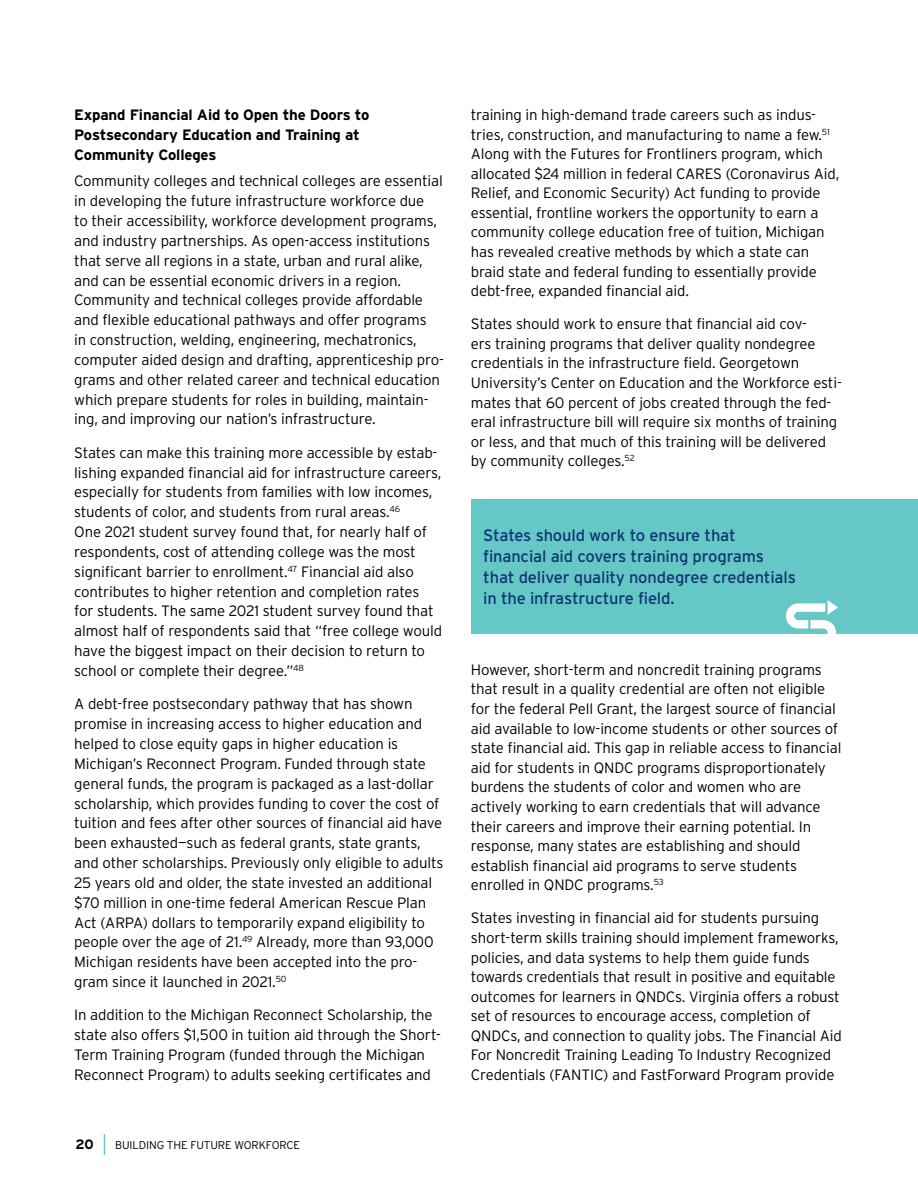
<style>
.page{position:relative;width:918px;height:1188px;background:#fff}
.page>*{position:absolute;margin:0;border:0;box-sizing:border-box;transform-origin:0 0}
.t1{font:16.5px/21px "Interstate";letter-spacing:-.01em;color:#0f3673}
.t2{font:300 15px/19.8px "Interstate";letter-spacing:-.01em;color:#000}
.t3{font:700 15px/19.8px "Interstate";letter-spacing:-.01em;color:#000}
.t4{font:700 13.5px "Interstate";color:#000}
.t5{font:300 11.25px "Interstate";letter-spacing:-.01em;color:#000}
</style>
<div class="page">
<div style="left:472px;top:499px;width:446px;height:135px;background:#66c7c7"></div>
<svg style="left:786px;top:600px;width:52px;height:34px"></svg>
<svg style="left:104px;top:1134px;width:1px;height:21px"></svg>
<p class="t3" style="left:74px;top:105px;width:297px">Expand Financial Aid to Open the Doors to<br>Postsecondary Education and Training at<br>Community Colleges</p>
<p class="t2" style="left:74px;top:171px;width:371px">Community colleges and technical colleges are essential in developing the future infrastructure workforce due<br>to their accessibility, workforce development programs, and industry partnerships. As open-access institutions that serve all regions in a state, urban and rural alike, and can be essential economic drivers in a region.<br>Community and technical colleges provide affordable and flexible educational pathways and offer programs<br>in construction, welding, engineering, mechatronics, computer aided design and drafting, apprenticeship pro&shy;grams and other related career and technical education which prepare students for roles in building, maintain&shy;ing, and improving our nation’s infrastructure.</p>
<p class="t2" style="left:74px;top:442px;width:369px">States can make this training more accessible by estab&shy;lishing expanded financial aid for infrastructure careers, especially for students from families with low incomes, students of color, and students from rural areas.<sup>46<br></sup>One 2021 student survey found that, for nearly half of respondents, cost of attending college was the most significant barrier to enrollment.<sup>47</sup> Financial aid also contributes to higher retention and completion rates for students. The same 2021 student survey found that almost half of respondents said that “free college would have the biggest impact on their decision to return to school or complete their degree.”<sup>48</sup></p>
<p class="t2" style="left:74px;top:694px;width:371px">A debt-free postsecondary pathway that has shown promise in increasing access to higher education and helped to close equity gaps in higher education is Michigan’s Reconnect Program. Funded through state general funds, the program is packaged as a last-dollar scholarship, which provides funding to cover the cost of tuition and fees after other sources of financial aid have been exhausted—such as federal grants, state grants, and other scholarships. Previously only eligible to adults 25 years old and older, the state invested an additional $70 million in one-time federal American Rescue Plan Act (ARPA) dollars to temporarily expand eligibility to people over the age of 21.<sup>49</sup> Already, more than 93,000<br>Michigan residents have been accepted into the pro&shy;gram since it launched in 2021.<sup>50</sup></p>
<p class="t2" style="left:74px;top:1005px;width:368px">In addition to the Michigan Reconnect Scholarship, the state also offers $1,500 in tuition aid through the Short-Term Training Program (funded through the Michigan Reconnect Program) to adults seeking certificates and</p>
<p class="t4" style="left:76px;top:1137px;width:20px">20</p>
<p class="t5" style="left:115px;top:1139px;width:186px">BUILDING THE FUTURE WORKFORCE</p>
<p class="t2" style="left:471px;top:105px;width:370px">training in high-demand trade careers such as indus&shy;tries, construction, and manufacturing to name a few.<sup>51<br></sup>Along with the Futures for Frontliners program, which allocated $24 million in federal CARES (Coronavirus Aid, Relief, and Economic Security) Act funding to provide essential, frontline workers the opportunity to earn a community college education free of tuition, Michigan has revealed creative methods by which a state can braid state and federal funding to essentially provide debt-free, expanded financial aid.</p>
<p class="t2" style="left:471px;top:314px;width:372px">States should work to ensure that financial aid cov-<br>ers training programs that deliver quality nondegree credentials in the infrastructure field. Georgetown University’s Center on Education and the Workforce esti&shy;mates that 60 percent of jobs created through the fed&shy;eral infrastructure bill will require six months of training or less, and that much of this training will be delivered by community colleges.<sup>52</sup></p>
<p class="t1" style="left:483px;top:525px;width:314px">States should work to ensure that financial aid covers training programs that deliver quality nondegree credentials in the infrastructure field.</p>
<p class="t2" style="left:471px;top:660px;width:372px">However, short-term and noncredit training programs that result in a quality credential are often not eligible for the federal Pell Grant, the largest source of financial aid available to low-income students or other sources of state financial aid. This gap in reliable access to financial aid for students in QNDC programs disproportionately burdens the students of color and women who are actively working to earn credentials that will advance their careers and improve their earning potential. In response, many states are establishing and should establish financial aid programs to serve students enrolled in QNDC programs.<sup>53</sup></p>
<p class="t2" style="left:471px;top:908px;width:373px">States investing in financial aid for students pursuing short-term skills training should implement frameworks, policies, and data systems to help them guide funds towards credentials that result in positive and equitable outcomes for learners in QNDCs. Virginia offers a robust set of resources to encourage access, completion of QNDCs, and connection to quality jobs. The Financial Aid For Noncredit Training Leading To Industry Recognized Credentials (FANTIC) and FastForward Program provide</p>
</div>
